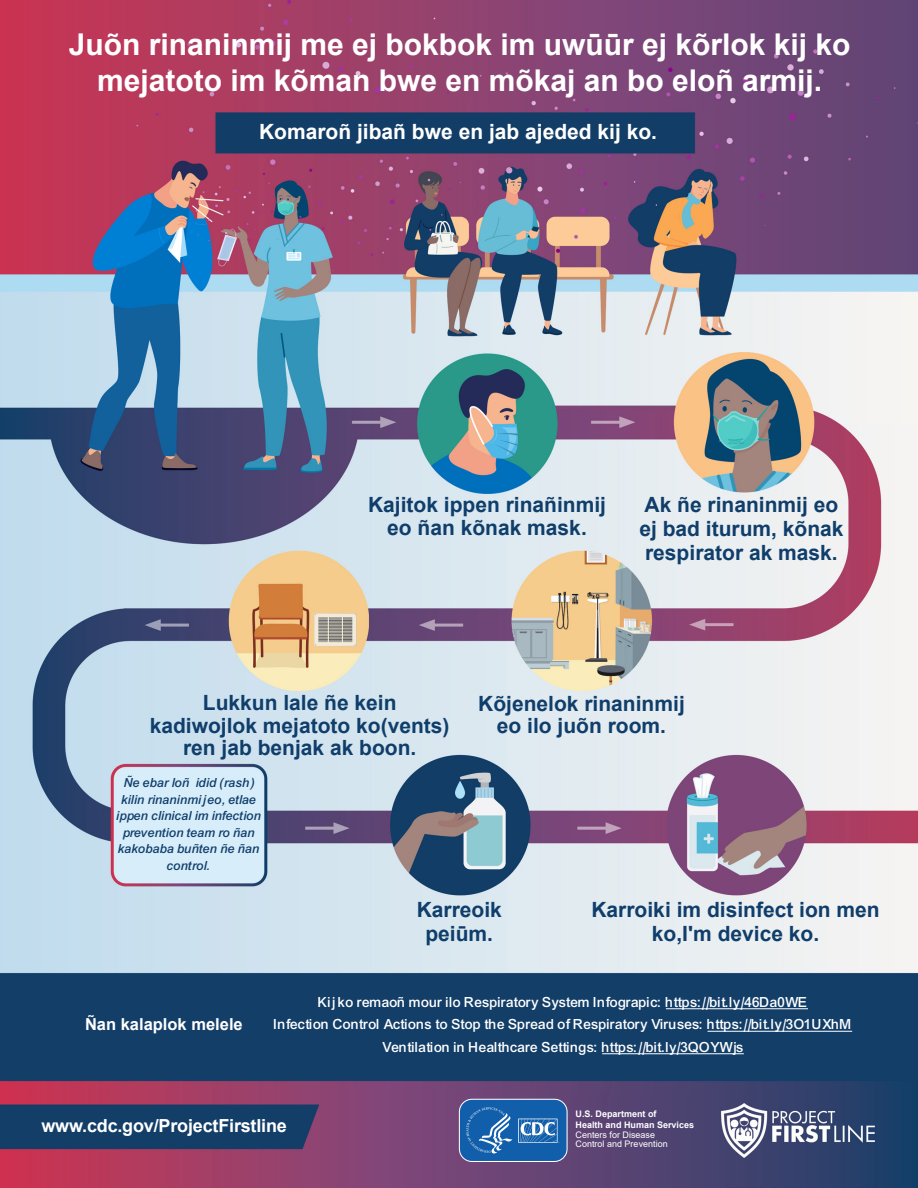
<style>
.page{position:relative;width:918px;height:1188px;background:#fff}
.page>*{position:absolute;margin:0;border:0;box-sizing:border-box;transform-origin:0 0}
.t1{font:700 30px/36px "Arial";color:#fff;text-align:center}
.t2{font:700 21px/22.5px "Arial";color:#103e6b;text-align:center}
.t3{font:700 21px "Arial";color:#fff}
.t4{font:700 18px "Arial";letter-spacing:-.01em;color:#fff}
.t5{font:700 16.5px "Arial";color:#fff}
.t6{font:15px/22.5px "Arial Mdm";color:#fff;text-align:center}
.t7{font:13.5px/16.5px "Arial Mdm Itl";color:#103e6b;text-align:center}
.t8{font:700 9px/10.2px "Arial";color:#fff}
.t9{font:9px "Arial";color:#fff}
.s1{font-weight:400}
</style>
<div class="page">
<img style="left:0;top:0;width:918px;height:1188px">
<hr style="left:666px;top:1009px;width:142px;height:1px;background:#fff">
<hr style="left:708px;top:1031px;width:144px;height:1px;background:#fff">
<hr style="left:602px;top:1054px;width:142px;height:1px;background:#fff">
<svg style="left:459px;top:1099px;width:109px;height:63px;background:#3574b4"></svg>
<p class="t1" style="left:69px;top:27px;width:783px">Juõn rinaninmij me ej bokbok im uwūūr ej kõrlok kij ko mejatoto im kõman bwe en mõkaj an bo eloñ armij.</p>
<p class="t3" style="left:259px;top:117px;width:399px">Komaroñ jibañ bwe en jab ajeded kij ko.</p>
<p class="t2" style="left:368px;top:494px;width:240px">Kajitok ippen rinañinmij eo ñan kõnak mask.</p>
<p class="t2" style="left:639px;top:493px;width:206px;line-height:24px;text-align:left">Ak ñe rinaninmij eo ej bad iturum, kõnak respirator ak mask.</p>
<p class="t2" style="left:150px;top:692px;width:301px">Lukkun lale ñe kein kadiwojlok mejatoto ko(vents) ren jab benjak ak boon.</p>
<p class="t7" style="left:117px;top:775px;width:146px">Ñe ebar loñ idid (rash) kilin rinaninmij eo, etlae ippen clinical im infection prevention team ro ñan kakobaba buñten ñe ñan control.</p>
<p class="t2" style="left:478px;top:692px;width:208px">Kõjenelok rinaninmij eo ilo juõn room.</p>
<p class="t5" style="left:85px;top:1012px;width:159px">Ñan kalaplok melele</p>
<p class="t2" style="left:417px;top:898px;width:87px;line-height:24px">Karreoik peiūm.</p>
<p class="t2" style="left:591px;top:898px;width:290px;line-height:24px">Karroiki im disinfect ion men ko,I'm device ko.</p>
<p class="t6" style="left:318px;top:991px;width:491px">Kij ko remaoñ mour ilo Respiratory System Infograpic: https://bit.ly/46Da0WE</p>
<p class="t6" style="left:274px;top:1014px;width:579px">Infection Control Actions to Stop the Spread of Respiratory Viruses: https://bit.ly/3O1UXhM<br>Ventilation in Healthcare Settings: https://bit.ly/3QOYWjs</p>
<p class="t4" style="left:41px;top:1113px;width:247px">www.cdc.gov/ProjectFirstline</p>
<p class="t8" style="left:576px;top:1109px;width:120px">U.S. Department of<br>Health and Human Services<br><span class="s1">Centers for Disease</span></p>
<p class="t9" style="left:576px;top:1138px;width:94px">Control and Prevention</p>
</div>
